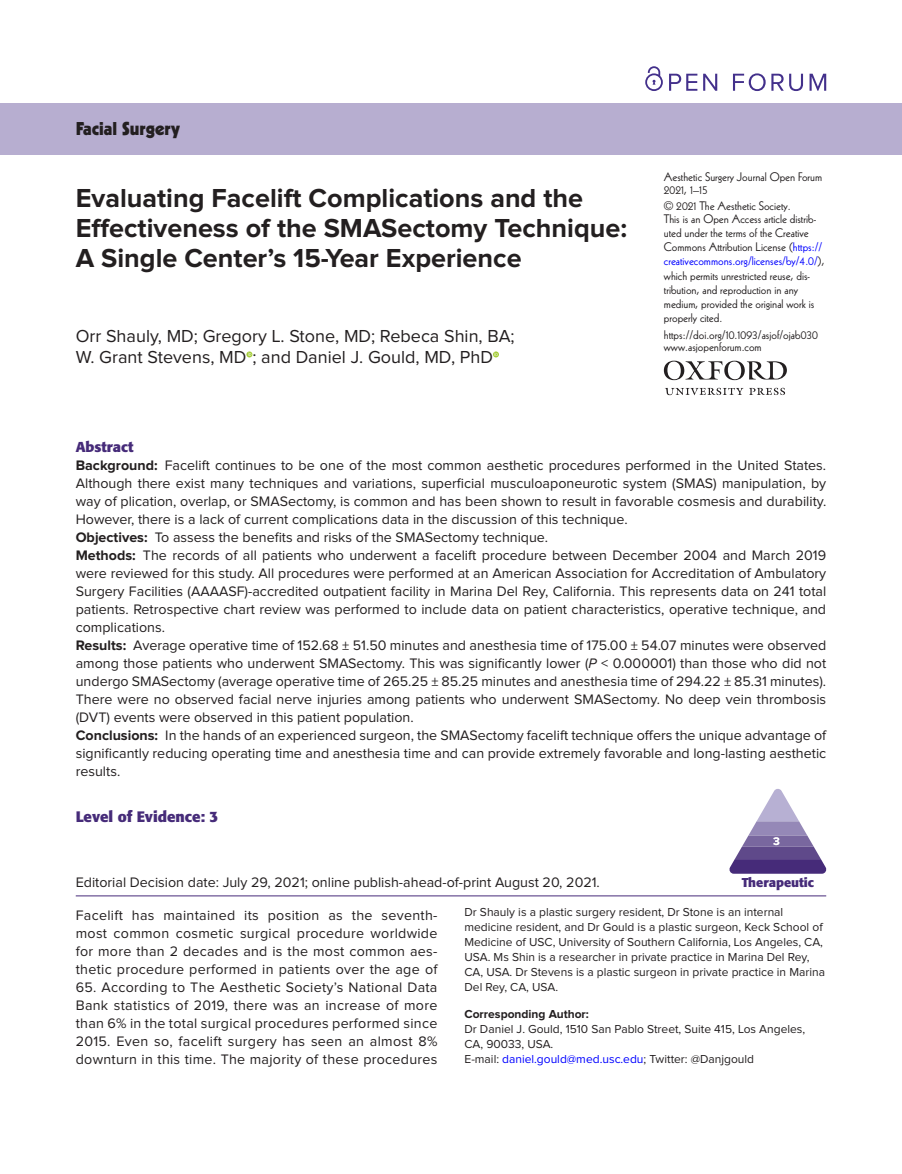
<style>
.page{position:relative;width:902px;height:1174px;background:#fff}
.page>*{position:absolute;margin:0;border:0;box-sizing:border-box;transform-origin:0 0}
.t1{font:700 27px/30px "Proxima Nova";color:#231f20}
.t2{font:18px/21px "Proxima Nova";color:#231f20}
.t3{font:900 18px "Kabel LT Std";color:#231f20}
.t4{font:700 15px "Formata";color:#462b79}
.t5{font:14.25px/18px "Proxima Nova";color:#231f20;text-align:justify}
.t6{font:700 14.25px "Formata";color:#462b79}
.t7{font:700 12.75px "Formata";color:#462b79}
.t8{font:12px/15px "Proxima Nova";color:#231f20}
.t9{font:12px/14.2px "Kabel LT Std";color:#231f20}
.t10{font:700 12px "Proxima Nova";color:#231f20}
.s1{color:#00f}
.s2{font-weight:700}
.s3{font-style:italic}
</style>
<div class="page">
<svg style="left:669px;top:74px;width:28px;height:17px"></svg>
<svg style="left:703px;top:74px;width:14px;height:17px"></svg>
<svg style="left:733px;top:73px;width:32px;height:18px"></svg>
<svg style="left:771px;top:74px;width:12px;height:17px"></svg>
<svg style="left:789px;top:74px;width:14px;height:17px"></svg>
<svg style="left:809px;top:74px;width:17px;height:17px"></svg>
<svg style="left:645px;top:66px;width:17px;height:25px"></svg>
<div style="left:0;top:104px;width:901px;height:50px;background:#b7aed0"></div>
<svg style="left:663px;top:361px;width:123px;height:34px"></svg>
<hr style="left:76px;top:895px;width:750px;height:1px;background:#462b79">
<svg style="left:246px;top:351px;width:6px;height:6px"></svg>
<svg style="left:493px;top:351px;width:6px;height:6px"></svg>
<svg style="left:729px;top:789px;width:97px;height:84px"></svg>
<p class="t3" style="left:76px;top:117px;width:106px">Facial Surgery</p>
<h1 class="t1" style="left:76px;top:184px;width:552px">Evaluating Facelift Complications and the<br>Effectiveness of the SMASectomy Technique:<br>A Single Center’s 15-Year Experience</h1>
<p class="t2" style="left:76px;top:327px;width:440px">Orr Shauly, MD; Gregory L. Stone, MD; Rebeca Shin, BA;<br>W. Grant Stevens, MD ; and Daniel J. Gould, MD, PhD</p>
<p class="t9" style="left:663px;top:171px;width:160px;line-height:12.8px">Aesthetic Surgery Journal Open Forum<br>2021, 1–15</p>
<p class="t9" style="left:663px;top:199px;width:154px;line-height:12.9px">© 2021 The Aesthetic Society.<br>This is an Open Access article distrib-</p>
<p class="t9" style="left:664px;top:226px;width:162px">uted under the terms of the Creative Commons Attribution License (<span class="s1">https:// creativecommons.org/licenses/by/4.0/</span>), which permits unrestricted reuse, dis&shy;tribution, and reproduction in any medium, provided the original work is properly cited.</p>
<p class="t9" style="left:663px;top:328px;width:155px;line-height:12.8px">https://doi.org/10.1093/asjof/ojab030 www.asjopenforum.com</p>
<p class="t6" style="left:76px;top:438px;width:59px">Abstract</p>
<p class="t5" style="left:76px;top:457px;width:752px;text-align:left"><span class="s2">Background:</span> Facelift continues to be one of the most common aesthetic procedures performed in the United States.<br>Although there exist many techniques and variations, superficial musculoaponeurotic system (SMAS) manipulation, by way of plication, overlap, or SMASectomy, is common and has been shown to result in favorable cosmesis and durability.<br>However, there is a lack of current complications data in the discussion of this technique.<br><span class="s2">Objectives:</span> To assess the benefits and risks of the SMASectomy technique.<br><span class="s2">Methods:</span> The records of all patients who underwent a facelift procedure between December 2004 and March 2019 were reviewed for this study. All procedures were performed at an American Association for Accreditation of Ambulatory Surgery Facilities (AAAASF)-accredited outpatient facility in Marina Del Rey, California. This represents data on 241 total patients. Retrospective chart review was performed to include data on patient characteristics, operative technique, and complications.<br><span class="s2">Results:</span> Average operative time of 152.68 ± 51.50 minutes and anesthesia time of 175.00 ± 54.07 minutes were observed among those patients who underwent SMASectomy. This was significantly lower (<span class="s3">P</span> &lt; 0.000001) than those who did not undergo SMASectomy (average operative time of 265.25 ± 85.25 minutes and anesthesia time of 294.22 ± 85.31 minutes).<br>There were no observed facial nerve injuries among patients who underwent SMASectomy. No deep vein thrombosis (DVT) events were observed in this patient population.<br><span class="s2">Conclusions:</span> In the hands of an experienced surgeon, the SMASectomy facelift technique offers the unique advantage of significantly reducing operating time and anesthesia time and can provide extremely favorable and long-lasting aesthetic results.</p>
<p class="t4" style="left:76px;top:807px;width:144px">Level of Evidence: 3</p>
<p class="t5" style="left:76px;top:873px;width:525px">Editorial Decision date: July 29, 2021; online publish-ahead-of-print August 20, 2021.</p>
<p class="t7" style="left:741px;top:874px;width:74px">Therapeutic</p>
<p class="t5" style="left:76px;top:906px;width:363px">Facelift has maintained its position as the seventh&shy;most common cosmetic surgical procedure worldwide for more than 2 decades and is the most common aes&shy;thetic procedure performed in patients over the age of</p>
<p class="t5" style="left:76px;top:978px;width:363px">65. According to The Aesthetic Society’s National Data Bank statistics of 2019, there was an increase of more than 6% in the total surgical procedures performed since 2015. Even so, facelift surgery has seen an almost 8% downturn in this time. The majority of these procedures</p>
<p class="t8" style="left:464px;top:905px;width:362px">Dr Shauly is a plastic surgery resident, Dr Stone is an internal medicine resident, and Dr Gould is a plastic surgeon, Keck School of Medicine of USC, University of Southern California, Los Angeles, CA, USA. Ms Shin is a researcher in private practice in Marina Del Rey, CA, USA. Dr Stevens is a plastic surgeon in private practice in Marina Del Rey, CA, USA.</p>
<p class="t10" style="left:464px;top:1008px;width:126px">Corresponding Author:</p>
<p class="t8" style="left:464px;top:1022px;width:342px">Dr Daniel J. Gould, 1510 San Pablo Street, Suite 415, Los Angeles,<br>CA, 90033, USA.<br>E-mail: <span class="s1">daniel.gould@med.usc.edu</span>; Twitter: @Danjgould</p>
</div>
